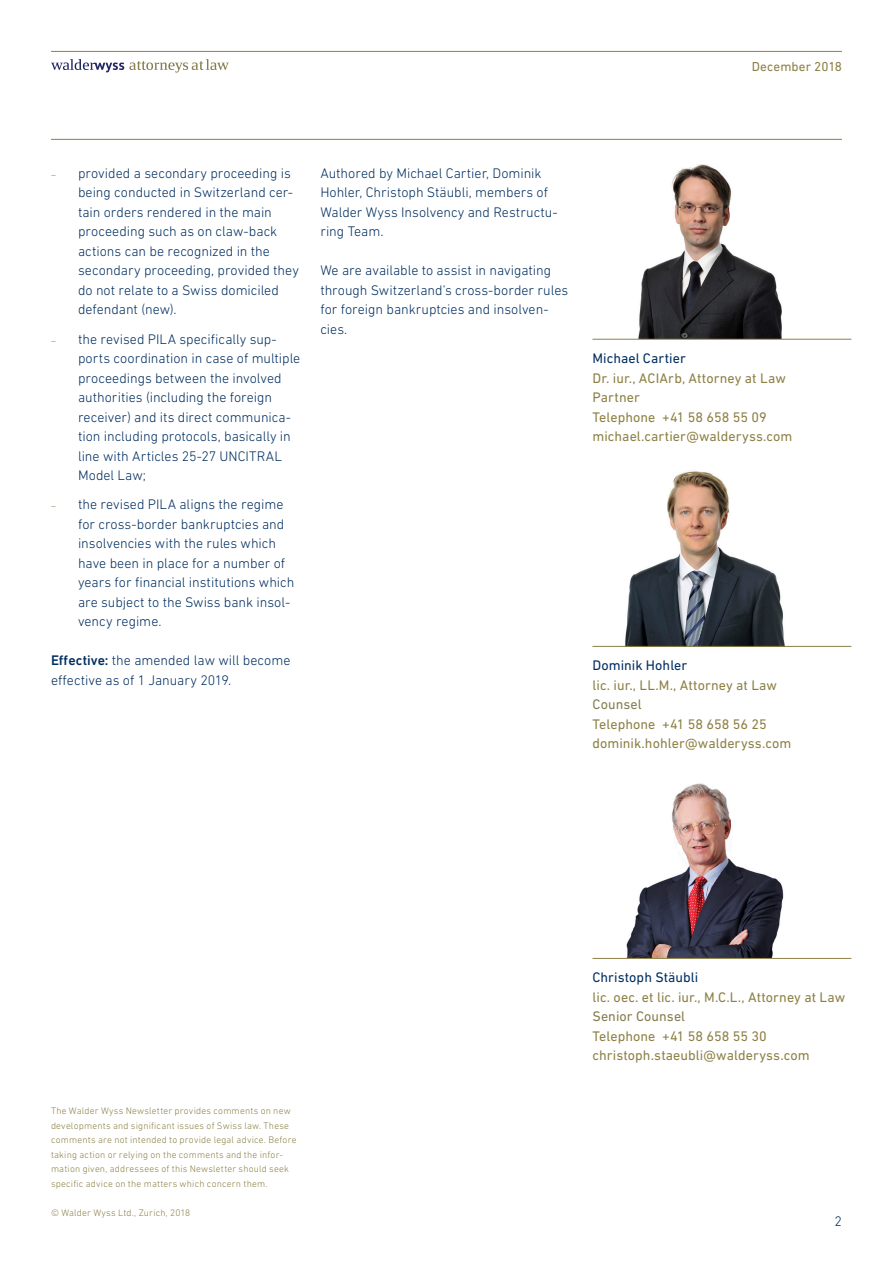
<style>
.page{position:relative;width:893px;height:1263px;background:#fff}
.page>*{position:absolute;margin:0;border:0;box-sizing:border-box;transform-origin:0 0}
.Inhalt_Marginaltext{font:300 14.1px/19.5px "DIN Next LT Pro";color:#002e60}
.Inhalt_Ansprechpartn{font:14.1px/19.5px "DIN Next LT Pro";letter-spacing:.005em;color:#8d8045}
.Inhalt_Lauftext{font:300 14.1px "DIN Next LT Pro";color:#002e60}
.t1{font:13.2px "DIN Next LT Pro";letter-spacing:.005em;color:#8d8045}
.Inhalt_Marginaltext-2{font:300 9.6px/14.7px "DIN Next LT Pro";letter-spacing:.02em;color:#8d8045}
.s1{font-size:9.6px;color:#8d8045}
.s2{font-weight:500}
.s3{color:#002e60}
.s4{color:#857d4d}
</style>
<div class="page">
<hr style="left:51px;top:51px;width:791px;height:1px;background:#8d8045">
<svg style="left:51px;top:59px;width:178px;height:14px"></svg>
<hr style="left:51px;top:139px;width:791px;height:1px;background:#8d8045">
<img style="left:609px;top:471px;width:192px;height:175px">
<hr style="left:592px;top:646px;width:259px;height:1px;background:#8d8045">
<img style="left:609px;top:783px;width:191px;height:175px">
<hr style="left:592px;top:958px;width:259px;height:1px;background:#8d8045">
<img style="left:609px;top:164px;width:192px;height:175px">
<hr style="left:592px;top:339px;width:259px;height:1px;background:#8d8045">
<p class="t1" style="left:752px;top:58px;width:92px">December 2018</p>
<p class="Inhalt_Marginaltext" style="left:78px;top:163px;width:222px;text-indent:-27px"><span class="s1">–</span> provided a secondary proceeding is being conducted in Switzerland cer&shy;tain orders rendered in the main proceeding such as on claw-back actions can be recognized in the secondary proceeding, provided they do not relate to a Swiss domiciled defendant (new).</p>
<p class="Inhalt_Marginaltext" style="left:78px;top:329px;width:224px;text-indent:-27px"><span class="s1">–</span> the revised PILA specifically sup&shy;ports coordination in case of multiple proceedings between the involved authorities (including the foreign receiver) and its direct communica&shy;tion including protocols, basically in line with Articles 25-27 UNCITRAL Model Law;</p>
<p class="Inhalt_Marginaltext" style="left:78px;top:495px;width:218px;text-indent:-27px"><span class="s1">–</span> the revised PILA aligns the regime for cross-border bankruptcies and insolvencies with the rules which have been in place for a number of years for financial institutions which are subject to the Swiss bank insol&shy;vency regime.</p>
<p class="Inhalt_Marginaltext" style="left:51px;top:651px;width:241px"><span class="s2">Effective:</span> the amended law will become effective as of 1 January 2019.</p>
<p class="Inhalt_Marginaltext" style="left:320px;top:163px;width:239px">Authored by Michael Cartier, Dominik<br>Hohler, Christoph Stäubli, members of<br>Walder Wyss Insolvency and Restructu&shy;ring Team.</p>
<p class="Inhalt_Marginaltext" style="left:320px;top:261px;width:249px">We are available to assist in navigating through Switzerland’s cross-border rules for foreign bankruptcies and insolven&shy;cies.</p>
<p class="Inhalt_Ansprechpartn" style="left:592px;top:348px;width:202px"><span class="s3">Michael Cartier<br></span>Dr. iur., ACIArb, Attorney at Law<br>Partner<br>Telephone +41 58 658 55 09 michael.cartier@walderyss.com</p>
<p class="Inhalt_Ansprechpartn" style="left:592px;top:655px;width:200px"><span class="s3">Dominik Hohler<br></span>lic. iur., LL.M., Attorney at Law<br><span class="s4">Counsel<br></span>Telephone +41 58 658 56 25 dominik.hohler@walderyss.com</p>
<p class="Inhalt_Marginaltext-2" style="left:51px;top:1103px;width:247px">The Walder Wyss Newsletter provides comments on new developments and significant issues of Swiss law. These comments are not intended to provide legal advice. Before taking action or relying on the comments and the infor&shy;mation given, addressees of this Newsletter should seek specific advice on the matters which concern them.</p>
<p class="Inhalt_Marginaltext-2" style="left:51px;top:1205px;width:141px">© Walder Wyss Ltd., Zurich, 2018</p>
<p class="Inhalt_Ansprechpartn" style="left:592px;top:967px;width:254px"><span class="s3">Christoph Stäubli<br></span>lic. oec. et lic. iur., M.C.L., Attorney at Law<br><span class="s4">Senior Counsel<br></span>Telephone +41 58 658 55 30 christoph.staeubli@walderyss.com</p>
<p class="Inhalt_Lauftext" style="left:834px;top:1213px;width:9px">2</p>
</div>
